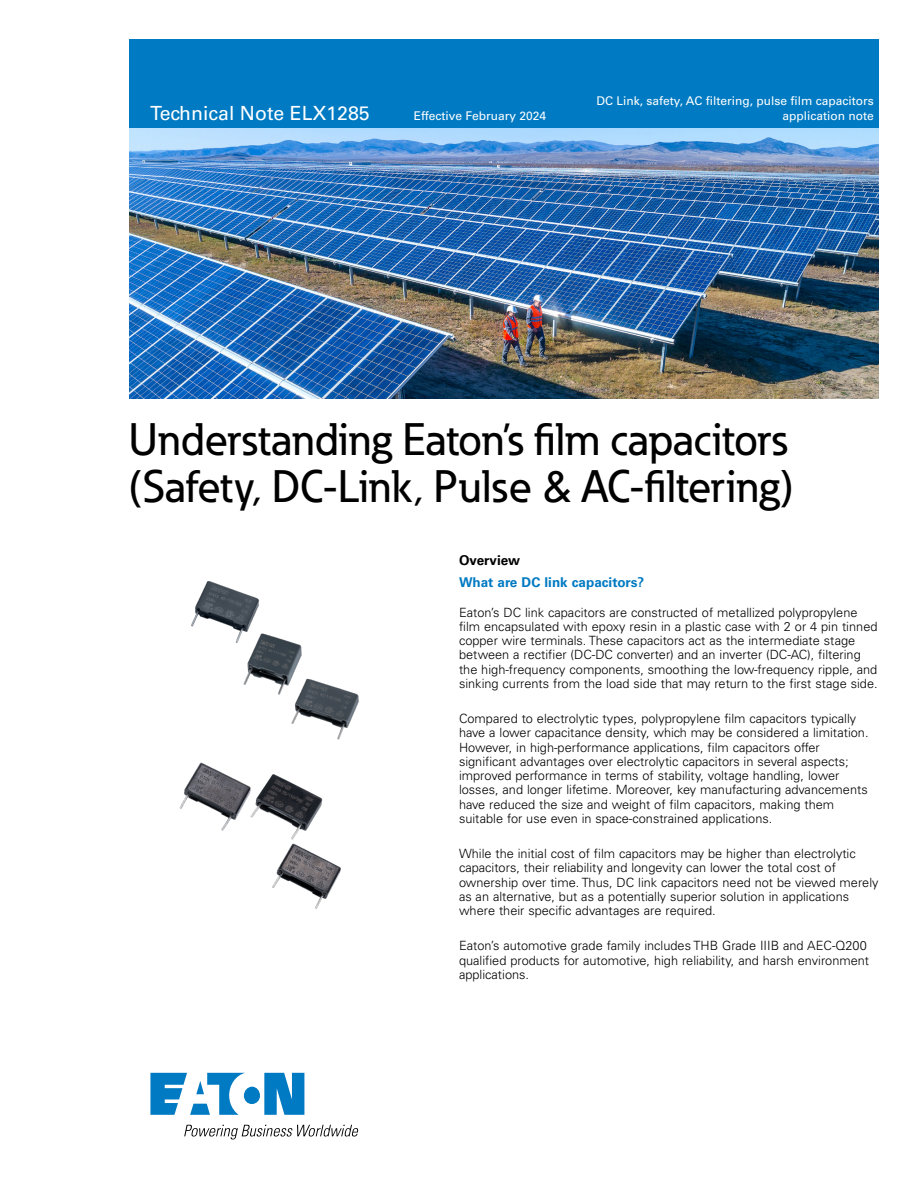
<style>
.page{position:relative;width:918px;height:1188px;background:#fff}
.page>*{position:absolute;margin:0;border:0;box-sizing:border-box;transform-origin:0 0}
.t1{font:500 45px/46.5px "Eaton";color:#000}
.t2{font:19.5px "Univers LT Std";color:#fff}
.t3{font:700 13.5px "Univers LT Std";color:#007ac2}
.t4{font:700 13.5px "Univers LT Std";color:#000}
.t5{font:300 12.75px/14.2px "Univers LT Std";color:#000}
.t6{font:12px/15px "Univers LT Std";color:#fff;text-align:right}
</style>
<div class="page">
<div style="left:129px;top:39px;width:750px;height:90px;background:#007ac2"></div>
<svg style="left:150px;top:1073px;width:154px;height:42px"></svg>
<svg style="left:184px;top:1125px;width:175px;height:14px"></svg>
<img style="left:129px;top:129px;width:750px;height:270px">
<img style="left:191px;top:581px;width:168px;height:158px">
<img style="left:179px;top:739px;width:162px;height:170px">
<h2 class="t2" style="left:150px;top:102px;width:221px">Technical Note ELX1285</h2>
<p class="t6" style="left:414px;top:108px;width:134px">Effective February 2024</p>
<p class="t6" style="left:597px;top:93px;width:279px">DC Link, safety, AC filtering, pulse film capacitors application note</p>
<h1 class="t1" style="left:128px;top:416px;width:667px">Understanding Eaton’s film capacitors (Safety, DC-Link, Pulse &amp; AC-filtering)</h1>
<p class="t4" style="left:459px;top:552px;width:63px">Overview</p>
<p class="t3" style="left:459px;top:575px;width:187px">What are DC link capacitors?</p>
<p class="t5" style="left:459px;top:605px;width:420px">Eaton’s DC link capacitors are constructed of metallized polypropylene film encapsulated with epoxy resin in a plastic case with 2 or 4 pin tinned copper wire terminals. These capacitors act as the intermediate stage between a rectifier (DC-DC converter) and an inverter (DC-AC), filtering the high-frequency components, smoothing the low-frequency ripple, and sinking currents from the load side that may return to the first stage side.</p>
<p class="t5" style="left:459px;top:711px;width:411px">Compared to electrolytic types, polypropylene film capacitors typically have a lower capacitance density, which may be considered a limitation.<br>However, in high-performance applications, film capacitors offer significant advantages over electrolytic capacitors in several aspects; improved performance in terms of stability, voltage handling, lower losses, and longer lifetime. Moreover, key manufacturing advancements have reduced the size and weight of film capacitors, making them suitable for use even in space-constrained applications.</p>
<p class="t5" style="left:459px;top:846px;width:421px">While the initial cost of film capacitors may be higher than electrolytic capacitors, their reliability and longevity can lower the total cost of ownership over time. Thus, DC link capacitors need not be viewed merely as an alternative, but as a potentially superior solution in applications where their specific advantages are required.</p>
<p class="t5" style="left:459px;top:939px;width:412px">Eaton’s automotive grade family includes THB Grade IIIB and AEC-Q200 qualified products for automotive, high reliability, and harsh environment applications.</p>
</div>
